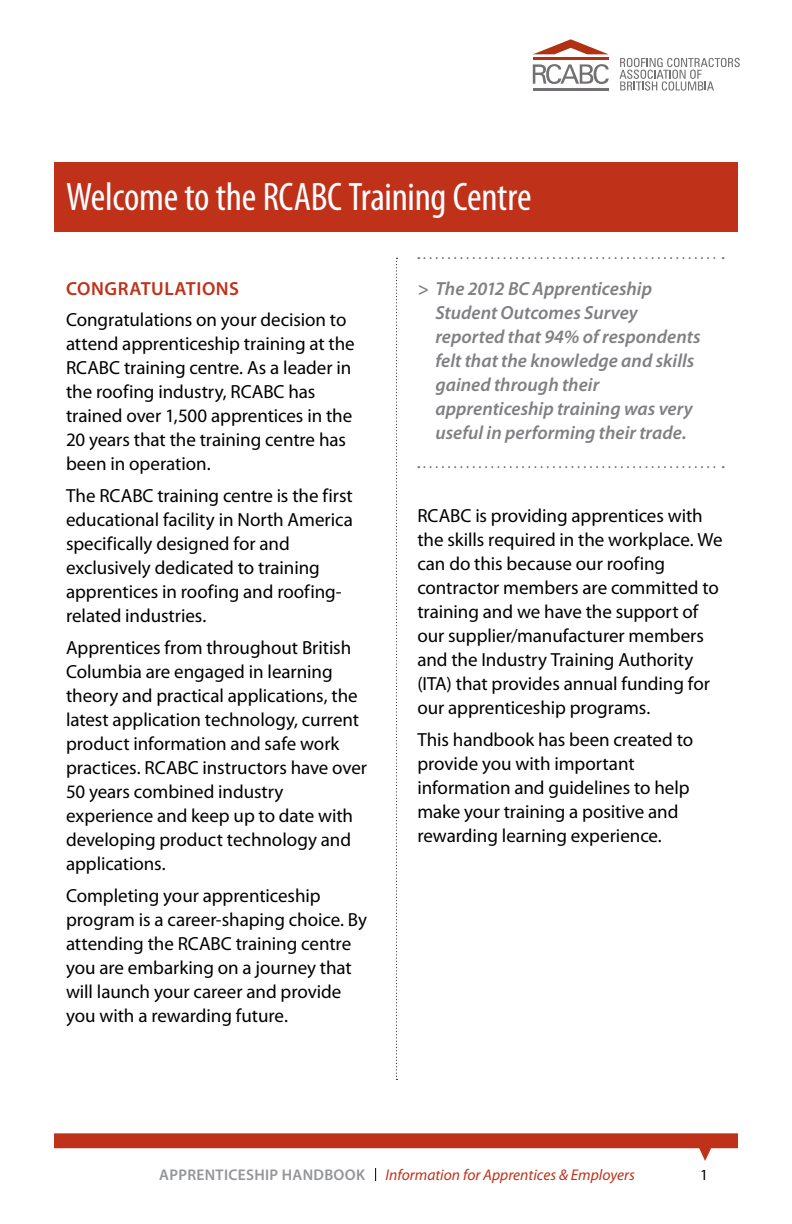
<style>
.page{position:relative;width:792px;height:1224px;background:#fff}
.page>*{position:absolute;margin:0;border:0;box-sizing:border-box;transform-origin:0 0}
.HEADER_1{font:condensed 40px "Myriad Pro";letter-spacing:-.005em;color:#fff}
.BODY_COPY{font:19px/24px "Myriad Pro";letter-spacing:-.005em;color:#000}
.t1{font:italic 600 19px/24px "Myriad Pro";color:#807f83}
.HEADER_3{font:600 19px "Myriad Pro";letter-spacing:.025em;color:#c0311a}
.t2{font:italic 15.6px "Myriad Pro";color:#c0311a}
.t3{font:600 15.6px "Myriad Pro";letter-spacing:.02em;color:#939598}
.t4{font:15.6px "Myriad Pro";color:#000}
</style>
<div class="page">
<div style="left:54px;top:162px;width:684px;height:70px;background:#c0311a"></div>
<hr style="left:533px;top:58px;width:75px;height:2px;background:#b13112">
<hr style="left:533px;top:88px;width:75px;height:2px;background:#727072">
<svg style="left:534px;top:39px;width:74px;height:15px"></svg>
<svg style="left:533px;top:64px;width:76px;height:20px"></svg>
<svg style="left:620px;top:58px;width:120px;height:33px"></svg>
<svg style="left:375px;top:1168px;width:1px;height:13px"></svg>
<svg style="left:54px;top:1133px;width:684px;height:28px"></svg>
<svg style="left:396px;top:258px;width:1px;height:822px"></svg>
<svg style="left:418px;top:257px;width:306px;height:2px"></svg>
<svg style="left:418px;top:466px;width:306px;height:2px"></svg>
<p class="HEADER_1" style="left:66px;top:175px;width:467px">Welcome to the RCABC Training Centre</p>
<p class="HEADER_3" style="left:66px;top:278px;width:174px">CONGRATULATIONS</p>
<p class="BODY_COPY" style="left:66px;top:308px;width:290px">Congratulations on your decision to attend apprenticeship training at the RCABC training centre. As a leader in the roofing industry, RCABC has trained over 1,500 apprentices in the 20 years that the training centre has been in operation.</p>
<p class="BODY_COPY" style="left:66px;top:484px;width:288px">The RCABC training centre is the first educational facility in North America specifically designed for and exclusively dedicated to training apprentices in roofing and roofing&shy;related industries.</p>
<p class="BODY_COPY" style="left:66px;top:636px;width:303px">Apprentices from throughout British Columbia are engaged in learning theory and practical applications, the latest application technology, current product information and safe work practices. RCABC instructors have over 50 years combined industry experience and keep up to date with developing product technology and applications.</p>
<p class="BODY_COPY" style="left:66px;top:884px;width:303px">Completing your apprenticeship program is a career-shaping choice. By attending the RCABC training centre you are embarking on a journey that will launch your career and provide you with a rewarding future.</p>
<p class="t1" style="left:435px;top:277px;width:267px;text-indent:-18px">&gt; The 2012 BC Apprenticeship<br>Student Outcomes Survey reported that 94% of respondents felt that the knowledge and skills gained through their apprenticeship training was very useful in performing their trade.</p>
<p class="BODY_COPY" style="left:417px;top:504px;width:307px">RCABC is providing apprentices with the skills required in the workplace. We can do this because our roofing contractor members are committed to training and we have the support of our supplier/manufacturer members and the Industry Training Authority (ITA) that provides annual funding for our apprenticeship programs.</p>
<p class="BODY_COPY" style="left:417px;top:728px;width:277px">This handbook has been created to provide you with important information and guidelines to help make your training a positive and rewarding learning experience.</p>
<p class="t3" style="left:159px;top:1166px;width:207px">APPRENTICESHIP HANDBOOK</p>
<p class="t2" style="left:386px;top:1166px;width:251px">Information for Apprentices &amp; Employers</p>
<p class="t4" style="left:700px;top:1166px;width:9px">1</p>
</div>
